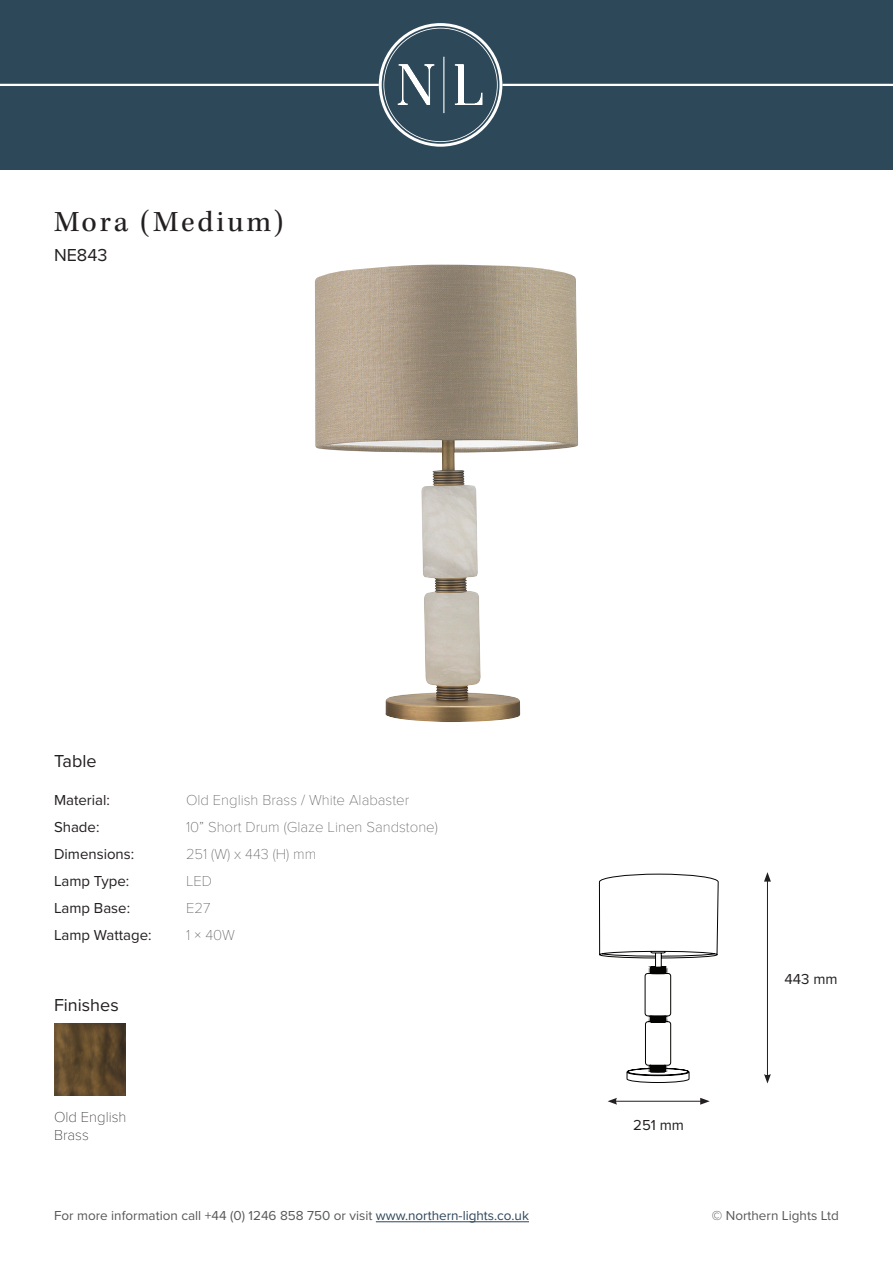
<style>
.page{position:relative;width:893px;height:1263px;background:#fff}
.page>*{position:absolute;margin:0;border:0;box-sizing:border-box;transform-origin:0 0}
.t1{font:30px "Kepler Std";letter-spacing:.095em;color:#231f20}
.t2{font:18px "Proxima Nova";color:#231f20}
.t3{font:100 15px "Proxima Nova T";color:#57585a}
.t4{font:15px/27px "Proxima Nova";color:#231f20}
.t5{font:100 15px/18px "Proxima Nova T";color:#231f20}
.t6{font:13.5px "Proxima Nova";color:#57585a}
.s1{color:#2e465b}
</style>
<div class="page">
<img style="left:315px;top:265px;width:263px;height:457px">
<hr style="left:376px;top:1221px;width:153px;height:1px;background:#2e465b">
<img style="left:54px;top:1024px;width:71px;height:71px">
<div style="left:0;top:0;width:893px;height:170px;background:#2d4859"></div>
<hr style="left:502px;top:84px;width:391px;height:2px;background:#fff">
<hr style="left:0;top:84px;width:379px;height:2px;background:#fff">
<svg style="left:379px;top:23px;width:123px;height:124px"></svg>
<svg style="left:599px;top:874px;width:119px;height:209px"></svg>
<hr style="left:767px;top:879px;width:1px;height:197px;background:#231f20">
<svg style="left:764px;top:872px;width:7px;height:9px"></svg>
<svg style="left:764px;top:1074px;width:7px;height:9px"></svg>
<hr style="left:615px;top:1101px;width:88px;height:1px;background:#231f20">
<svg style="left:700px;top:1098px;width:10px;height:7px"></svg>
<svg style="left:608px;top:1098px;width:9px;height:7px"></svg>
<p class="t1" style="left:54px;top:205px;width:231px">Mora (Medium)</p>
<p class="t2" style="left:54px;top:242px;width:55px">NE843</p>
<p class="t2" style="left:54px;top:747px;width:44px">Table</p>
<p class="t4" style="left:54px;top:786px;width:57px">Material:</p>
<p class="t4" style="left:54px;top:813px;width:82px">Shade:<br>Dimensions:</p>
<p class="t4" style="left:54px;top:867px;width:77px">Lamp Type:</p>
<p class="t4" style="left:54px;top:894px;width:78px">Lamp Base:</p>
<p class="t4" style="left:54px;top:921px;width:99px">Lamp Wattage:</p>
<p class="t2" style="left:54px;top:991px;width:66px">Finishes</p>
<p class="t3" style="left:186px;top:789px;width:225px">Old English Brass / White Alabaster</p>
<p class="t3" style="left:186px;top:816px;width:253px">10” Short Drum (Glaze Linen Sandstone)</p>
<p class="t3" style="left:186px;top:843px;width:132px">251 (W) x 443 (H) mm</p>
<p class="t3" style="left:186px;top:870px;width:28px">LED</p>
<p class="t3" style="left:186px;top:897px;width:26px">E27</p>
<p class="t3" style="left:186px;top:924px;width:51px">1 × 40W</p>
<p class="t5" style="left:54px;top:1107px;width:74px">Old English<br>Brass</p>
<p class="t4" style="left:633px;top:1111px;width:52px">251 mm</p>
<p class="t4" style="left:784px;top:964px;width:55px">443 mm</p>
<p class="t6" style="left:54px;top:1205px;width:476px">For more information call +44 (0) 1246 858 750 or visit <span class="s1">www.northern-lights.co.uk</span></p>
<p class="t6" style="left:712px;top:1205px;width:129px">© Northern Lights Ltd</p>
</div>
